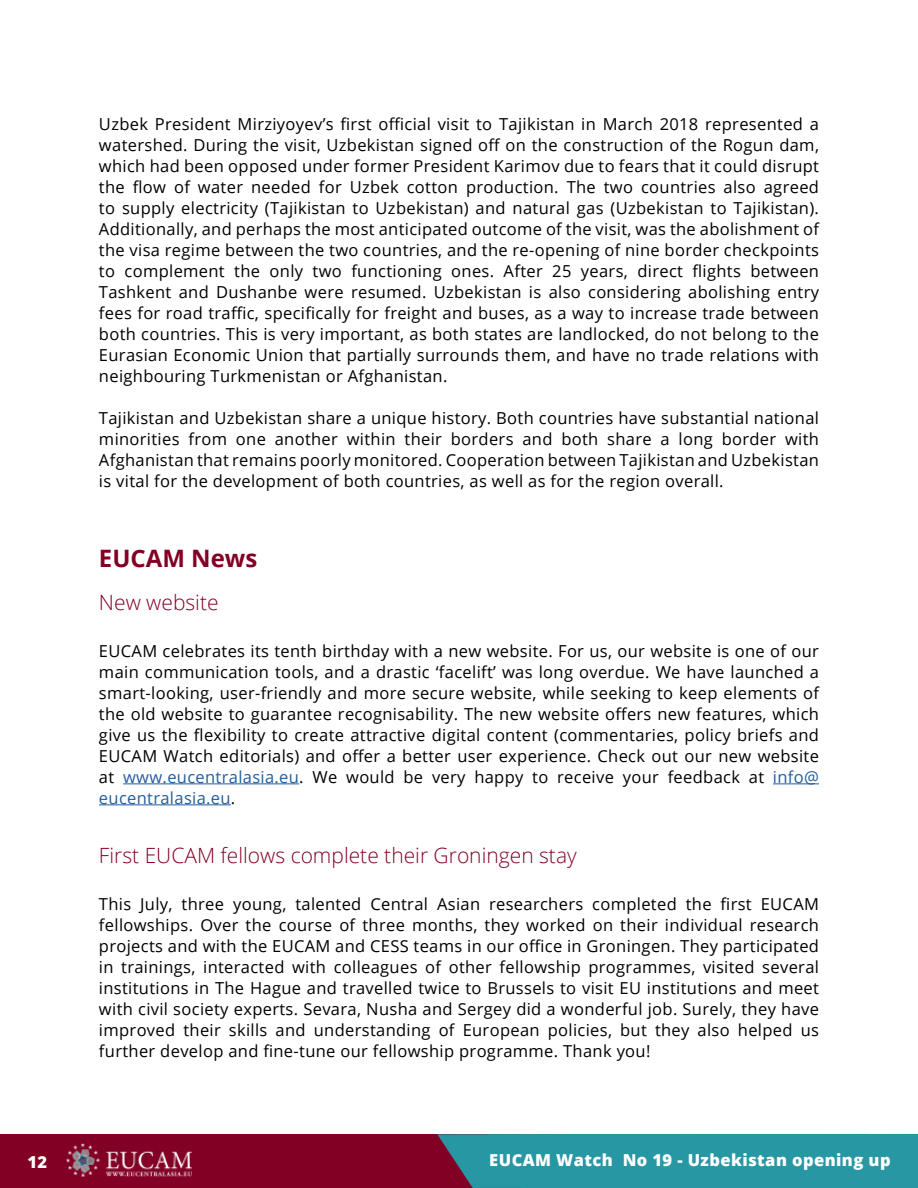
<style>
.page{position:relative;width:918px;height:1188px;background:#fff}
.page>*{position:absolute;margin:0;border:0;box-sizing:border-box;transform-origin:0 0}
.t1{font:700 24px "Open Sans";color:#820024}
.t2{font:300 21px "Open Sans";color:#820024}
.t3{font:16.5px/21px "Open Sans";letter-spacing:.02em;color:#000;text-align:justify}
.t4{font:800 16.5px "Open Sans";letter-spacing:.025em;color:#fff}
.s1{color:#215e9e}
</style>
<div class="page">
<div style="left:0;top:1134px;width:918px;height:54px;background:#820024"></div>
<div style="left:437px;top:1134px;width:481px;height:54px;background:#2797a3"></div>
<img style="left:67px;top:1144px;width:124px;height:32px">
<hr style="left:123px;top:783px;width:176px;height:1px;background:#215e9e">
<hr style="left:773px;top:783px;width:46px;height:1px;background:#215e9e">
<hr style="left:99px;top:804px;width:132px;height:1px;background:#215e9e">
<p class="t3" style="left:99px;top:113px;width:722px">Uzbek President Mirziyoyev’s first official visit to Tajikistan in March 2018 represented a watershed. During the visit, Uzbekistan signed off on the construction of the Rogun dam, which had been opposed under former President Karimov due to fears that it could disrupt the flow of water needed for Uzbek cotton production. The two countries also agreed to supply electricity (Tajikistan to Uzbekistan) and natural gas (Uzbekistan to Tajikistan).<br>Additionally, and perhaps the most anticipated outcome of the visit, was the abolishment of the visa regime between the two countries, and the re-opening of nine border checkpoints to complement the only two functioning ones. After 25 years, direct flights between Tashkent and Dushanbe were resumed. Uzbekistan is also considering abolishing entry fees for road traffic, specifically for freight and buses, as a way to increase trade between both countries. This is very important, as both states are landlocked, do not belong to the Eurasian Economic Union that partially surrounds them, and have no trade relations with neighbouring Turkmenistan or Afghanistan.</p>
<p class="t3" style="left:99px;top:407px;width:722px">Tajikistan and Uzbekistan share a unique history. Both countries have substantial national minorities from one another within their borders and both share a long border with Afghanistan that remains poorly monitored. Cooperation between Tajikistan and Uzbekistan is vital for the development of both countries, as well as for the region overall.</p>
<h1 class="t1" style="left:99px;top:542px;width:160px">EUCAM News</h1>
<p class="t2" style="left:99px;top:588px;width:121px">New website</p>
<p class="t3" style="left:99px;top:640px;width:722px">EUCAM celebrates its tenth birthday with a new website. For us, our website is one of our main communication tools, and a drastic ‘facelift’ was long overdue. We have launched a smart-looking, user-friendly and more secure website, while seeking to keep elements of the old website to guarantee recognisability. The new website offers new features, which give us the flexibility to create attractive digital content (commentaries, policy briefs and EUCAM Watch editorials) and offer a better user experience. Check out our new website at <span class="s1">www.eucentralasia.eu</span>. We would be very happy to receive your feedback at <span class="s1">info@ eucentralasia.eu</span>.</p>
<p class="t2" style="left:99px;top:841px;width:479px">First EUCAM fellows complete their Groningen stay</p>
<p class="t3" style="left:99px;top:893px;width:722px">This July, three young, talented Central Asian researchers completed the first EUCAM fellowships. Over the course of three months, they worked on their individual research projects and with the EUCAM and CESS teams in our office in Groningen. They participated in trainings, interacted with colleagues of other fellowship programmes, visited several institutions in The Hague and travelled twice to Brussels to visit EU institutions and meet with civil society experts. Sevara, Nusha and Sergey did a wonderful job. Surely, they have improved their skills and understanding of European policies, but they also helped us further develop and fine-tune our fellowship programme. Thank you!</p>
<p class="t4" style="left:27px;top:1149px;width:21px">12</p>
<p class="t4" style="left:489px;top:1147px;width:403px">EUCAM Watch No 19 - Uzbekistan opening up</p>
</div>
